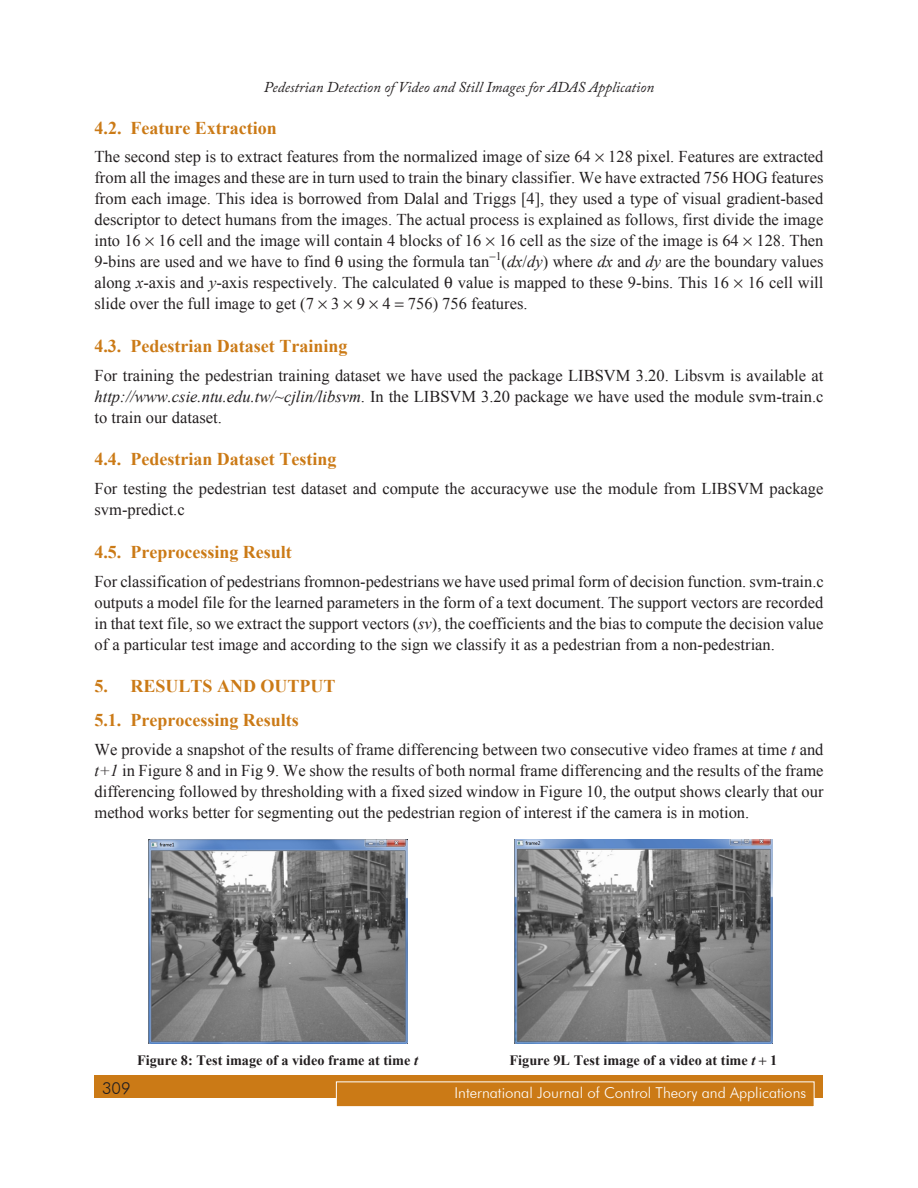
<style>
.page{position:relative;width:918px;height:1188px;background:#fff}
.page>*{position:absolute;margin:0;border:0;box-sizing:border-box;transform-origin:0 0}
.Subhead_2{font:700 18px "Times New Roman";color:#cb7a16}
.Subhead_1{font:700 18px "Times New Roman";color:#cb7a16}
.Body_text{font:16.5px/21px "Times New Roman";color:#231f20;text-align:justify}
.t1{font:300 16.5px "Futura BT";color:#231f20}
.t2{font:italic 15px "Adobe Caslon Pro";color:#231f20}
.t3{font:300 15px "Futura BT";color:#fff}
.t4{font:700 14.25px "Times New Roman";color:#231f20}
.Body_text-2{font:11.55px "Times New Roman";color:#231f20}
.s1{font-style:italic}
</style>
<div class="page">
<div style="left:94px;top:1076px;width:730px;height:22px;background:#cb7a16"></div>
<div style="left:336px;top:1082px;width:478px;height:25px;background:#cb7a16"></div>
<div style="left:336px;top:1082px;width:478px;height:25px;border:1px solid #fff"></div>
<img style="left:149px;top:840px;width:258px;height:204px">
<img style="left:514px;top:840px;width:259px;height:204px">
<p class="t2" style="left:264px;top:78px;width:392px">Pedestrian Detection of Video and Still Images for ADAS Application</p>
<p class="Subhead_2" style="left:94px;top:115px;width:184px">4.2. Feature Extraction</p>
<p class="Body_text" style="left:94px;top:146px;width:731px">The second step is to extract features from the normalized image of size 64 128 pixel. Features are extracted from all the images and these are in turn used to train the binary classifier. We have extracted 756 HOG features from each image. This idea is borrowed from Dalal and Triggs [4], they used a type of visual gradient-based descriptor to detect humans from the images. The actual process is explained as follows, first divide the image into 16 16 cell and the image will contain 4 blocks of 16 16 cell as the size of the image is 64 128. Then 9-bins are used and we have to find ❑ using the formula tan</p>
<p class="Body_text-2" style="left:496px;top:248px;width:7px">1</p>
<p class="Body_text" style="left:94px;top:251px;width:730px;text-indent:407px">(<span class="s1">dx</span>/<span class="s1">dy</span>) where <span class="s1">dx</span> and <span class="s1">dy</span> are the boundary values along <span class="s1">x</span>-axis and <span class="s1">y</span>-axis respectively. The calculated ❑ value is mapped to these 9-bins. This 16 16 cell will slide over the full image to get (7 3 9 4 756) 756 features.</p>
<p class="Subhead_2" style="left:94px;top:334px;width:254px">4.3. Pedestrian Dataset Training</p>
<p class="Body_text" style="left:94px;top:365px;width:731px">For training the pedestrian training dataset we have used the package LIBSVM 3.20. Libsvm is available at <span class="s1">http://www.csie.ntu.edu.tw/~cjlin/libsvm</span>. In the LIBSVM 3.20 package we have used the module svm-train.c to train our dataset.</p>
<p class="Subhead_2" style="left:94px;top:447px;width:243px">4.4. Pedestrian Dataset Testing</p>
<p class="Body_text" style="left:94px;top:478px;width:731px">For testing the pedestrian test dataset and compute the accuracywe use the module from LIBSVM package svm-predict.c</p>
<p class="Subhead_2" style="left:94px;top:539px;width:199px">4.5. Preprocessing Result</p>
<p class="Body_text" style="left:94px;top:570px;width:731px">For classification of pedestrians fromnon-pedestrians we have used primal form of decision function. svm-train.c outputs a model file for the learned parameters in the form of a text document. The support vectors are recorded in that text file, so we extract the support vectors (<span class="s1">sv</span>), the coefficients and the bias to compute the decision value of a particular test image and according to the sign we classify it as a pedestrian from a non-pedestrian.</p>
<p class="Subhead_1" style="left:94px;top:674px;width:243px">5. Results and Output</p>
<p class="Subhead_2" style="left:94px;top:707px;width:206px">5.1. Preprocessing Results</p>
<p class="Body_text" style="left:94px;top:738px;width:731px">We provide a snapshot of the results of frame differencing between two consecutive video frames at time <span class="s1">t</span> and <span class="s1">t+1</span> in Figure 8 and in Fig 9. We show the results of both normal frame differencing and the results of the frame differencing followed by thresholding with a fixed sized window in Figure 10, the output shows clearly that our method works better for segmenting out the pedestrian region of interest if the camera is in motion.</p>
<p class="t4" style="left:94px;top:1050px;width:27px">F</p>
<p class="t4" style="left:146px;top:1050px;width:274px">igure 8: Test image of a video frame at time <span class="s1">t</span></p>
<p class="t4" style="left:510px;top:1050px;width:269px">Figure 9L Test image of a video at time <span class="s1">t</span> 1</p>
<p class="t1" style="left:102px;top:1078px;width:30px">309</p>
<p class="t3" style="left:455px;top:1084px;width:353px">International Journal of Control Theory and Applications</p>
</div>
